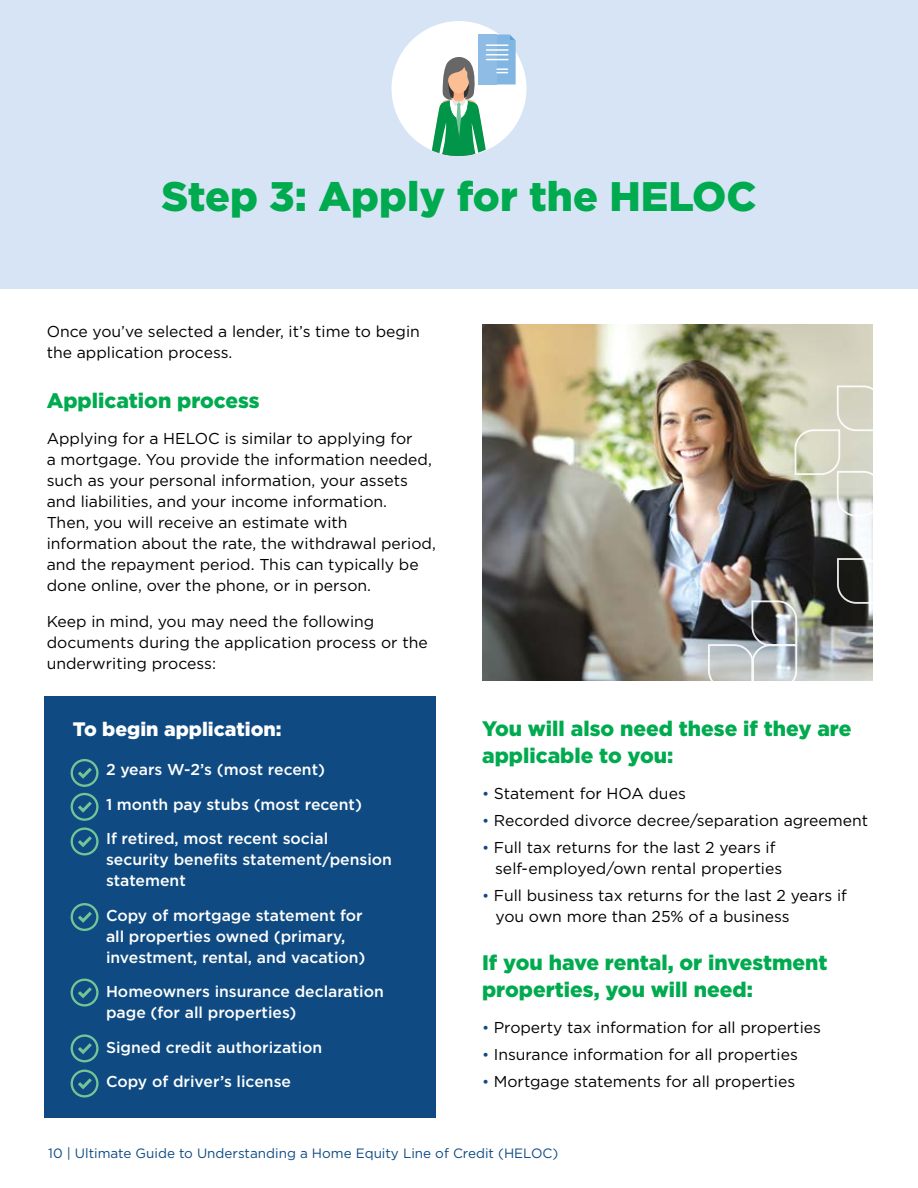
<style>
.page{position:relative;width:918px;height:1188px;background:#fff}
.page>*{position:absolute;margin:0;border:0;box-sizing:border-box;transform-origin:0 0}
.t1{font:900 41.25px "Gotham";color:#00aa4f}
.t2{font:900 21px/27px "Gotham";color:#00aa4f}
.t3{font:900 19.5px "Gotham";color:#fff}
.t4{font:15.75px/21px "Gotham";color:#000}
.t5{font:500 15.75px/21px "Gotham";color:#fff}
.t6{font:13.5px "Gotham";color:#0f4b82}
.s1{font-size:15px;color:#0f4b82}
</style>
<div class="page">
<div style="left:0;top:0;width:918px;height:289px;background:#d6e4f5"></div>
<img style="left:482px;top:324px;width:390px;height:357px">
<img style="left:707px;top:385px;width:166px;height:296px">
<div style="left:44px;top:696px;width:392px;height:422px;background:#0f4b82"></div>
<svg style="left:71px;top:759px;width:28px;height:28px"></svg>
<svg style="left:71px;top:793px;width:28px;height:28px"></svg>
<svg style="left:71px;top:903px;width:28px;height:28px"></svg>
<svg style="left:71px;top:1034px;width:28px;height:28px"></svg>
<svg style="left:71px;top:828px;width:28px;height:27px"></svg>
<svg style="left:71px;top:979px;width:28px;height:28px"></svg>
<svg style="left:71px;top:1070px;width:28px;height:28px"></svg>
<div style="left:392px;top:21px;width:134px;height:135px;background:#fff;border-radius:50%"></div>
<svg style="left:429px;top:34px;width:87px;height:122px"></svg>
<h1 class="t1" style="left:161px;top:168px;width:597px">Step 3: Apply for the HELOC</h1>
<p class="t4" style="left:47px;top:321px;width:375px">Once you’ve selected a lender, it’s time to begin the application process.</p>
<h2 class="t2" style="left:47px;top:386px;width:214px">Application process</h2>
<p class="t4" style="left:47px;top:427px;width:391px">Applying for a HELOC is similar to applying for<br>a mortgage. You provide the information needed, such as your personal information, your assets and liabilities, and your income information.<br>Then, you will receive an estimate with information about the rate, the withdrawal period, and the repayment period. This can typically be done online, over the phone, or in person.</p>
<p class="t4" style="left:47px;top:610px;width:383px">Keep in mind, you may need the following documents during the application process or the underwriting process:</p>
<p class="t3" style="left:73px;top:716px;width:210px">To begin application:</p>
<p class="t5" style="left:106px;top:752px;width:257px;line-height:34.5px">2 years W-2’s (most recent)<br>1 month pay stubs (most recent)<br>If retired, most recent social</p>
<p class="t5" style="left:106px;top:849px;width:288px">security benefits statement/pension statement</p>
<p class="t5" style="left:106px;top:905px;width:261px">Copy of mortgage statement for all properties owned (primary, investment, rental, and vacation)</p>
<p class="t5" style="left:106px;top:981px;width:279px">Homeowners insurance declaration page (for all properties)</p>
<p class="t5" style="left:106px;top:1030px;width:218px;line-height:34.5px">Signed credit authorization<br>Copy of driver’s license</p>
<h2 class="t2" style="left:482px;top:714px;width:371px">You will also need these if they are applicable to you:</h2>
<p class="t4" style="left:482px;top:782px;width:205px"><span class="s1">•</span> Statement for HOA dues</p>
<p class="t4" style="left:482px;top:809px;width:388px"><span class="s1">•</span> Recorded divorce decree/separation agreement</p>
<p class="t4" style="left:495px;top:836px;width:289px;text-indent:-13px"><span class="s1">•</span> Full tax returns for the last 2 years if self-employed/own rental properties</p>
<p class="t4" style="left:496px;top:884px;width:353px;text-indent:-13px"><span class="s1">•</span> Full business tax returns for the last 2 years if you own more than 25% of a business</p>
<h2 class="t2" style="left:482px;top:948px;width:347px">If you have rental, or investment properties, you will need:</h2>
<p class="t4" style="left:482px;top:1016px;width:340px"><span class="s1">•</span> Property tax information for all properties</p>
<p class="t4" style="left:482px;top:1043px;width:317px"><span class="s1">•</span> Insurance information for all properties</p>
<p class="t4" style="left:482px;top:1070px;width:315px"><span class="s1">•</span> Mortgage statements for all properties</p>
<p class="t6" style="left:48px;top:1145px;width:512px">10 | Ultimate Guide to Understanding a Home Equity Line of Credit (HELOC)</p>
</div>
